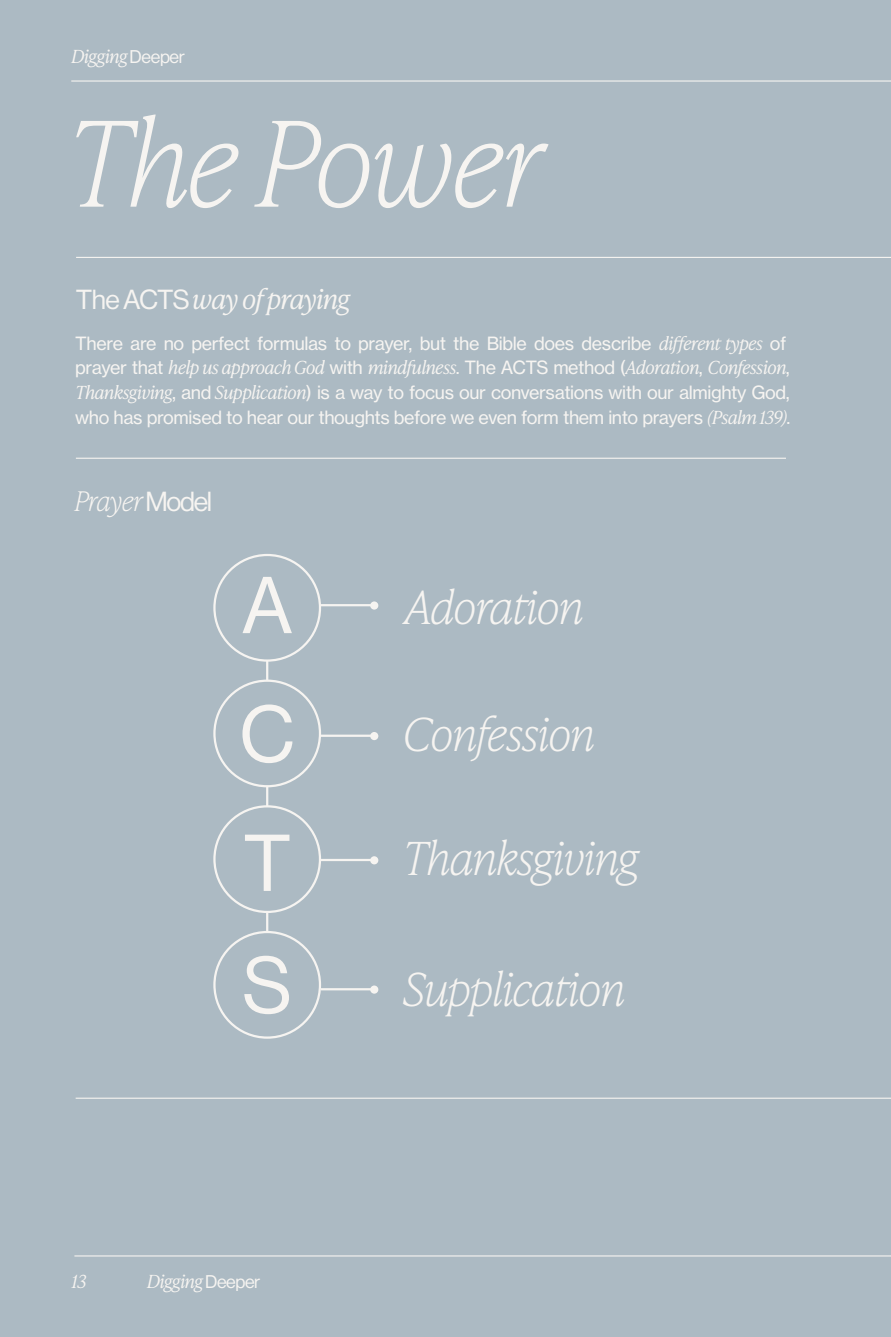
<style>
.page{position:relative;width:891px;height:1337px;background:#fff}
.page>*{position:absolute;margin:0;border:0;box-sizing:border-box;transform-origin:0 0}
.t1{font:italic 100 117.67px "Ivy Presto Text";letter-spacing:-.05em;color:#f6f4f1}
.t2{font:78.75px/128.9px "N Haas Grotesk DS Pro 55 Rg";color:#f6f4f1;text-align:justify}
.t3{font:italic 100 45.45px "Ivy Presto Text";letter-spacing:-.05em;color:#f6f4f1}
.t4{font:italic 300 27px "Ivy Presto Text";letter-spacing:-.055em;color:#f6f4f1}
.t5{font:italic 100 27px "Ivy Presto Text";letter-spacing:-.05em;color:#f6f4f1}
.t6{font:18px/24.8px "N Haas Grotesk TX Pro 55 Rg";letter-spacing:-.02em;color:#f6f4f1}
.t7{font:italic 300 18px "Ivy Presto Text";letter-spacing:-.05em;color:#f6f4f1}
.s1{font-family:"N Haas Grotesk DS Pro 55 Rg";font-weight:400;font-style:normal}
.s2{font-family:"Ivy Presto Text";font-weight:300;font-style:italic}
</style>
<div class="page">
<div style="left:0;top:0;width:891px;height:1336px;background:#acbac3"></div>
<hr style="left:76px;top:1097px;width:815px;height:1px;background:#f6f4f1">
<hr style="left:76px;top:257px;width:815px;height:1px;background:#f6f4f1">
<hr style="left:76px;top:458px;width:710px;height:1px;background:#f6f4f1">
<div style="left:213px;top:554px;width:108px;height:107px;border:2px solid #f6f4f1;border-radius:50%"></div>
<div style="left:213px;top:679px;width:108px;height:108px;border:2px solid #f6f4f1;border-radius:50%"></div>
<div style="left:213px;top:805px;width:108px;height:108px;border:2px solid #f6f4f1;border-radius:50%"></div>
<div style="left:213px;top:931px;width:108px;height:107px;border:2px solid #f6f4f1;border-radius:50%"></div>
<hr style="left:266px;top:660px;width:2px;height:21px;background:#f6f4f1">
<hr style="left:321px;top:604px;width:53px;height:2px;background:#f6f4f1">
<hr style="left:266px;top:786px;width:2px;height:20px;background:#f6f4f1">
<hr style="left:266px;top:911px;width:2px;height:21px;background:#f6f4f1">
<div style="left:370px;top:601px;width:8px;height:8px;background:#f6f4f1;border-radius:50%"></div>
<hr style="left:321px;top:734px;width:53px;height:3px;background:#f6f4f1">
<div style="left:370px;top:732px;width:8px;height:8px;background:#f6f4f1;border-radius:50%"></div>
<hr style="left:321px;top:859px;width:53px;height:2px;background:#f6f4f1">
<div style="left:370px;top:856px;width:8px;height:8px;background:#f6f4f1;border-radius:50%"></div>
<hr style="left:321px;top:988px;width:53px;height:2px;background:#f6f4f1">
<div style="left:370px;top:985px;width:8px;height:8px;background:#f6f4f1;border-radius:50%"></div>
<p class="t7" style="left:71px;top:43px;width:115px">Digging <span class="s1">Deeper</span></p>
<p class="t1" style="left:64px;top:80px;width:482px">The Power</p>
<p class="t4" style="left:76px;top:279px;width:276px"><span class="s1">The ACTS</span>way of praying</p>
<p class="t6" style="left:75px;top:331px;width:717px">There are no perfect formulas to prayer, but the Bible does describe <span class="s2">di-erent types</span> of prayer that <span class="s2">help us approach God</span> with <span class="s2">mindfulness</span>. The ACTS method (<span class="s2">Adoration</span>, <span class="s2">Confession</span>, <span class="s2">Thanksgiving</span>, and <span class="s2">Supplication</span>) is a way to focus our conversations with our almighty God, who has promised to hear our thoughts before we even form them into prayers <span class="s2">(Psalm 139)</span>.</p>
<p class="t5" style="left:74px;top:481px;width:140px">Prayer <span class="s1">Model</span></p>
<p class="t2" style="left:239px;top:541px;width:57px">A C T</p>
<p class="t2" style="left:243px;top:921px;width:51px">S</p>
<p class="t7" style="left:71px;top:1268px;width:17px">13</p>
<p class="t7" style="left:147px;top:1268px;width:115px">Digging <span class="s1">Deeper</span></p>
<p class="t3" style="left:404px;top:575px;width:182px">Adoration</p>
<p class="t3" style="left:402px;top:702px;width:195px">Confession</p>
<p class="t3" style="left:402px;top:826px;width:239px">Thanksgiving</p>
<p class="t3" style="left:402px;top:957px;width:225px">Supplication</p>
</div>
